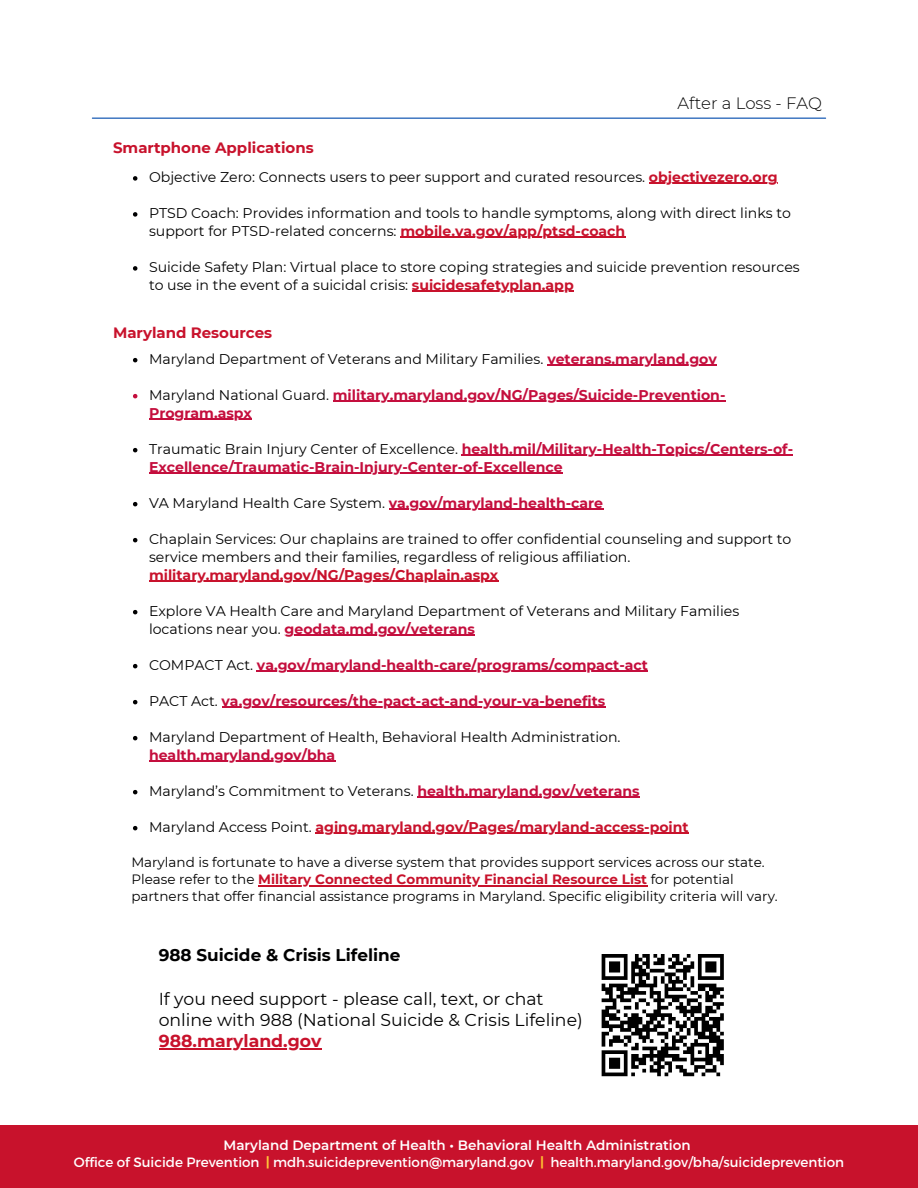
<style>
.page{position:relative;width:918px;height:1188px;background:#fff}
.page>*{position:absolute;margin:0;border:0;box-sizing:border-box;transform-origin:0 0}
.t1{font:17.25px/21.3px "Montserrat";color:#000001}
.t2{font:700 17.25px "Montserrat";color:#c8122c}
.t3{font:700 16.95px "Montserrat";color:#000001}
.t4{font:300 16.5px "Montserrat";color:#000001}
.t5{font:700 15px "Montserrat";color:#c8122c}
.t6{font:14.1px/18px "Montserrat";color:#000001}
.t7{font:700 14.1px/18px "Montserrat";color:#c40e3d}
.t8{font:14.1px/18px "Montserrat";color:#000}
.t9{font:700 14.1px "Montserrat";color:#c8122c}
.t10{font:13.5px/16.8px "Montserrat";color:#000001}
.t11{font:13.5px/16.8px "Montserrat";color:#fff;text-align:center}
.s1{font-weight:700;color:#c8122c}
.s2{color:#000001}
.s3{font-weight:700;color:#c40e3d}
.s4{font-weight:400;color:#000}
.s5{font-weight:400;color:#000001}
.s6{font-weight:600}
.s7{font-weight:700;color:#ffc838}
.s8{font-weight:700;color:#fdc132}
</style>
<div class="page">
<hr style="left:92px;top:118px;width:734px;height:1px;background:#004aad">
<div style="left:0;top:1126px;width:918px;height:62px;background:#c8122c"></div>
<hr style="left:159px;top:1049px;width:162px;height:1px;background:#c8122c">
<svg style="left:133px;top:358px;width:4px;height:4px"></svg>
<hr style="left:547px;top:365px;width:170px;height:1px;background:#c40e3d">
<svg style="left:133px;top:394px;width:4px;height:4px"></svg>
<hr style="left:333px;top:401px;width:392px;height:1px;background:#c40e3d">
<hr style="left:149px;top:419px;width:103px;height:1px;background:#c40e3d">
<svg style="left:133px;top:448px;width:4px;height:4px"></svg>
<hr style="left:462px;top:455px;width:331px;height:1px;background:#c40e3d">
<hr style="left:149px;top:473px;width:414px;height:1px;background:#c40e3d">
<svg style="left:133px;top:502px;width:4px;height:4px"></svg>
<hr style="left:389px;top:509px;width:214px;height:1px;background:#c40e3d">
<svg style="left:133px;top:538px;width:4px;height:4px"></svg>
<hr style="left:149px;top:581px;width:349px;height:1px;background:#c8122c">
<svg style="left:133px;top:610px;width:4px;height:4px"></svg>
<hr style="left:285px;top:635px;width:190px;height:1px;background:#c40e3d">
<svg style="left:133px;top:664px;width:4px;height:4px"></svg>
<hr style="left:257px;top:671px;width:391px;height:1px;background:#c40e3d">
<svg style="left:133px;top:700px;width:4px;height:4px"></svg>
<hr style="left:222px;top:707px;width:383px;height:1px;background:#c40e3d">
<svg style="left:133px;top:736px;width:4px;height:4px"></svg>
<hr style="left:149px;top:761px;width:186px;height:1px;background:#c40e3d">
<svg style="left:133px;top:790px;width:4px;height:4px"></svg>
<hr style="left:417px;top:797px;width:223px;height:1px;background:#c40e3d">
<svg style="left:133px;top:826px;width:4px;height:4px"></svg>
<hr style="left:316px;top:833px;width:373px;height:1px;background:#c8122c">
<svg style="left:601px;top:954px;width:123px;height:123px"></svg>
<hr style="left:258px;top:885px;width:389px;height:2px;background:#c8122c">
<svg style="left:133px;top:176px;width:4px;height:5px"></svg>
<hr style="left:649px;top:183px;width:129px;height:1px;background:#c8122c">
<svg style="left:133px;top:212px;width:4px;height:5px"></svg>
<hr style="left:400px;top:237px;width:225px;height:1px;background:#c8122c">
<svg style="left:133px;top:266px;width:4px;height:5px"></svg>
<hr style="left:412px;top:291px;width:162px;height:1px;background:#c8122c">
<h2 class="t4" style="left:678px;top:93px;width:146px">After a Loss - FAQ</h2>
<h2 class="t5" style="left:113px;top:138px;width:202px">Smartphone Applications</h2>
<h4 class="t6" style="left:149px;top:168px;width:630px">Objective Zero: Connects users to peer support and curated resources. <span class="s1">objectivezero.org</span></h4>
<p class="t6" style="left:149px;top:204px;width:643px">PTSD Coach: Provides information and tools to handle symptoms, along with direct links to support for PTSD-related concerns: <span class="s1">mobile.va.gov/app/ptsd-coach</span></p>
<p class="t6" style="left:149px;top:258px;width:652px">Suicide Safety Plan: Virtual place to store coping strategies and suicide prevention resources to use in the event of a suicidal crisis: <span class="s1">suicidesafetyplan.app</span></p>
<p class="t5" style="left:113px;top:323px;width:161px">Maryland Resources</p>
<p class="t8" style="left:149px;top:349px;width:569px">Maryland Department of Veterans and Military Families<span class="s2">.</span> <span class="s3">veterans.maryland.gov</span></p>
<p class="t7" style="left:149px;top:385px;width:578px"><span class="s4">Maryland National Guard.</span> military.maryland.gov/NG/Pages/Suicide-Prevention-<br>Program.aspx</p>
<p class="t7" style="left:149px;top:439px;width:646px"><span class="s4">Traumatic Brain Injury Center of Excellence</span><span class="s5">.</span> health.mil/Military-Health-Topics/Centers-of-<br>Excellence/Traumatic-Brain-Injury-Center-of-Excellence</p>
<p class="t8" style="left:149px;top:493px;width:456px">VA Maryland Health Care System. <span class="s3">va.gov/maryland-health-care</span></p>
<p class="t6" style="left:149px;top:529px;width:644px">Chaplain Services: Our chaplains are trained to offer confidential counseling and support to service members and their families, regardless of religious affiliation.</p>
<p class="t9" style="left:149px;top:566px;width:351px">military.maryland.gov/NG/Pages/Chaplain.aspx</p>
<p class="t8" style="left:149px;top:601px;width:592px">Explore VA Health Care and Maryland Department of Veterans and Military Families locations near you. <span class="s3">geodata.md.gov/veterans</span></p>
<p class="t7" style="left:149px;top:655px;width:500px"><span class="s4">COMPACT Act</span><span class="s5">.</span> va.gov/maryland-health-care/programs/compact-act</p>
<p class="t7" style="left:149px;top:691px;width:458px"><span class="s4">PACT Act.</span> va.gov/resources/the-pact-act-and-your-va-benefits</p>
<p class="t6" style="left:149px;top:727px;width:473px">Maryland Department of Health, Behavioral Health Administration.</p>
<p class="t7" style="left:149px;top:745px;width:188px">health.maryland.gov/bha</p>
<p class="t6" style="left:149px;top:781px;width:492px">Maryland’s Commitment to Veterans. <span class="s3">health.maryland.gov/veterans</span></p>
<p class="t9" style="left:149px;top:818px;width:541px"><span class="s5">Maryland Access Point.</span> aging.maryland.gov/Pages/maryland-access-point</p>
<h1 class="t10" style="left:131px;top:854px;width:635px">Maryland is fortunate to have a diverse system that provides support services across our state.<br>Please refer to the <span class="s1">Military Connected Community Financial Resource List</span> for potential</h1>
<p class="t10" style="left:131px;top:888px;width:648px">partners that offer financial assistance programs in Maryland. Specific eligibility criteria will vary.</p>
<p class="t3" style="left:159px;top:945px;width:243px">988 Suicide &amp; Crisis Lifeline</p>
<h3 class="t1" style="left:159px;top:988px;width:426px">If you need support - please call, text, or chat online with 988 (National Suicide &amp; Crisis Lifeline)</h3>
<h4 class="t2" style="left:159px;top:1031px;width:164px">988.maryland.gov</h4>
<p class="t11" style="left:74px;top:1136px;width:772px"><span class="s6">Maryland Department of Health • Behavioral Health Administration<br></span>Office of Suicide Prevention <span class="s7">|</span> mdh.suicideprevention@maryland.gov <span class="s8">|</span> health.maryland.gov/bha/suicideprevention</p>
</div>
